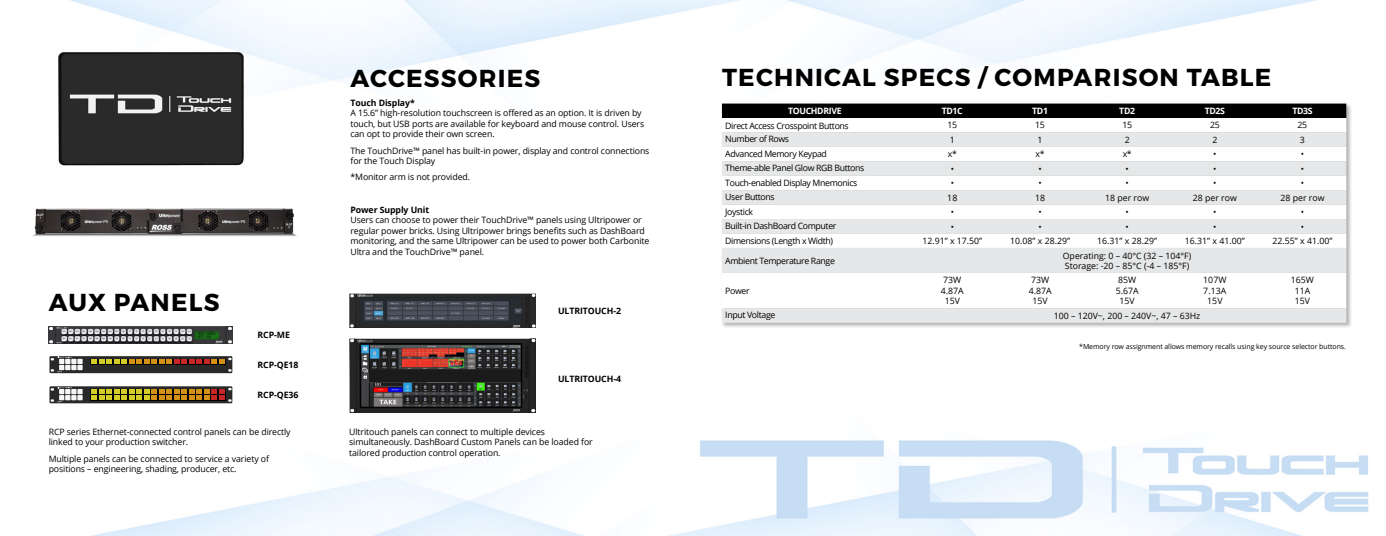
<style>
.page{position:relative;width:1386px;height:536px;background:#fff}
.page>*{position:absolute;margin:0;border:0;box-sizing:border-box;transform-origin:0 0}
.t1{font:700 24.5px "Montserrat";letter-spacing:.05em;color:#000}
.t2{font:8.75px/10.5px "Open Sans";letter-spacing:-.01em;color:#000}
.t3{font:8.75px "Open Sans";letter-spacing:-.04em;color:#000}
.t4{font:700 8.75px "Open Sans";letter-spacing:-.01em;color:#000}
.t5{font:700 8.75px "Open Sans";letter-spacing:-.04em;color:#fff}
.t6{font:8.75px/10.5px "Open Sans";letter-spacing:.01em;color:#000;text-align:center}
.t7{font:7px "Open Sans";letter-spacing:-.01em;color:#000}
</style>
<div class="page">
<img style="left:32px;top:0;width:1337px;height:536px">
<svg style="left:49px;top:386px;width:183px;height:17px;background:#716033"></svg>
<svg style="left:49px;top:356px;width:183px;height:17px;background:#554837"></svg>
<img style="left:49px;top:326px;width:184px;height:17px">
<img style="left:349px;top:339px;width:186px;height:73px">
<img style="left:349px;top:293px;width:186px;height:34px">
<div style="left:721px;top:103px;width:632px;height:226px;background:#000;opacity:.3"></div>
<div style="left:722px;top:103px;width:624px;height:15px;background:#000"></div>
<svg style="left:722px;top:118px;width:624px;height:14px"></svg>
<svg style="left:722px;top:132px;width:624px;height:190px;fill:#e6e7e8"></svg>
<h1 class="t1" style="left:49px;top:291px;width:172px">AUX PANELS</h1>
<p class="t4" style="left:258px;top:331px;width:34px">RCP-ME</p>
<p class="t4" style="left:258px;top:361px;width:42px">RCP-QE18</p>
<p class="t4" style="left:258px;top:391px;width:42px">RCP-QE36</p>
<p class="t2" style="left:49px;top:426px;width:244px">RCP series Ethernet-connected control panels can be directly linked to your production switcher.</p>
<p class="t2" style="left:49px;top:453px;width:222px">Multiple panels can be connected to service a variety of positions – engineering, shading, producer, etc.</p>
<h1 class="t1" style="left:351px;top:67px;width:191px">ACCESSORIES</h1>
<h1 class="t1" style="left:722px;top:66px;width:551px">TECHNICAL SPECS / COMPARISON TABLE</h1>
<p class="t4" style="left:350px;top:99px;width:66px">Touch Display*</p>
<p class="t2" style="left:350px;top:108px;width:295px">A 15.6” high-resolution touchscreen is offered as an option. It is driven by touch, but USB ports are available for keyboard and mouse control. Users can opt to provide their own screen.</p>
<p class="t2" style="left:350px;top:145px;width:301px">The TouchDrive™ panel has built-in power, display and control connections for the Touch Display</p>
<p class="t2" style="left:350px;top:172px;width:121px">*Monitor arm is not provided.</p>
<p class="t4" style="left:350px;top:206px;width:80px">Power Supply Unit</p>
<p class="t2" style="left:350px;top:214px;width:300px">Users can choose to power their TouchDrive™ panels using Ultripower or regular power bricks. Using Ultripower brings benefits such as DashBoard monitoring, and the same Ultripower can be used to power both Carbonite Ultra and the TouchDrive™ panel.</p>
<p class="t4" style="left:558px;top:307px;width:65px">ULTRITOUCH-2</p>
<p class="t4" style="left:558px;top:375px;width:65px">ULTRITOUCH-4</p>
<p class="t2" style="left:349px;top:426px;width:245px">Ultritouch panels can connect to multiple devices simultaneously. DashBoard Custom Panels can be loaded for tailored production control operation.</p>
<p class="t5" style="left:788px;top:107px;width:55px">TOUCHDRIVE</p>
<p class="t5" style="left:942px;top:107px;width:23px">TD1C</p>
<p class="t5" style="left:1032px;top:107px;width:17px">TD1</p>
<p class="t5" style="left:1119px;top:107px;width:17px">TD2</p>
<p class="t5" style="left:1205px;top:107px;width:22px">TD2S</p>
<p class="t5" style="left:1292px;top:107px;width:22px">TD3S</p>
<p class="t3" style="left:725px;top:119px;width:125px">Direct Access Crosspoint Buttons</p>
<p class="t2" style="left:948px;top:119px;width:11px">15</p>
<p class="t2" style="left:1035px;top:119px;width:11px">15</p>
<p class="t2" style="left:1122px;top:119px;width:11px">15</p>
<p class="t2" style="left:1210px;top:119px;width:11px">25</p>
<p class="t2" style="left:1298px;top:119px;width:11px">25</p>
<p class="t3" style="left:725px;top:133px;width:65px">Number of Rows</p>
<p class="t2" style="left:950px;top:134px;width:7px">1</p>
<p class="t2" style="left:1038px;top:134px;width:7px">1</p>
<p class="t2" style="left:1125px;top:134px;width:7px">2</p>
<p class="t2" style="left:1212px;top:134px;width:7px">2</p>
<p class="t2" style="left:1300px;top:134px;width:7px">3</p>
<p class="t3" style="left:725px;top:148px;width:103px">Advanced Memory Keypad</p>
<p class="t2" style="left:948px;top:149px;width:11px">x*</p>
<p class="t2" style="left:1036px;top:149px;width:11px">x*</p>
<p class="t2" style="left:1123px;top:149px;width:11px">x*</p>
<p class="t2" style="left:1213px;top:149px;width:5px">•</p>
<p class="t2" style="left:1301px;top:149px;width:5px">•</p>
<p class="t3" style="left:725px;top:162px;width:141px">Theme-able Panel Glow RGB Buttons</p>
<p class="t2" style="left:951px;top:163px;width:5px">•</p>
<p class="t2" style="left:1038px;top:163px;width:5px">•</p>
<p class="t2" style="left:1126px;top:163px;width:5px">•</p>
<p class="t2" style="left:1213px;top:163px;width:5px">•</p>
<p class="t2" style="left:1301px;top:163px;width:5px">•</p>
<p class="t3" style="left:725px;top:176px;width:134px">Touch-enabled Display Mnemonics</p>
<p class="t2" style="left:951px;top:178px;width:5px">•</p>
<p class="t2" style="left:1038px;top:178px;width:5px">•</p>
<p class="t2" style="left:1126px;top:178px;width:5px">•</p>
<p class="t2" style="left:1213px;top:178px;width:5px">•</p>
<p class="t2" style="left:1301px;top:178px;width:5px">•</p>
<p class="t3" style="left:725px;top:191px;width:51px">User Buttons</p>
<p class="t2" style="left:947px;top:192px;width:12px">18</p>
<p class="t2" style="left:1035px;top:192px;width:12px">18</p>
<p class="t2" style="left:1105px;top:192px;width:46px">18 per row</p>
<p class="t2" style="left:1193px;top:192px;width:46px">28 per row</p>
<p class="t2" style="left:1280px;top:192px;width:46px">28 per row</p>
<p class="t3" style="left:725px;top:205px;width:29px">Joystick</p>
<p class="t2" style="left:951px;top:207px;width:5px">•</p>
<p class="t2" style="left:1038px;top:207px;width:5px">•</p>
<p class="t2" style="left:1126px;top:207px;width:5px">•</p>
<p class="t2" style="left:1213px;top:207px;width:5px">•</p>
<p class="t2" style="left:1301px;top:207px;width:5px">•</p>
<p class="t3" style="left:725px;top:220px;width:113px">Built-in DashBoard Computer</p>
<p class="t2" style="left:951px;top:221px;width:5px">•</p>
<p class="t2" style="left:1038px;top:221px;width:5px">•</p>
<p class="t2" style="left:1126px;top:221px;width:5px">•</p>
<p class="t2" style="left:1213px;top:221px;width:5px">•</p>
<p class="t2" style="left:1301px;top:221px;width:5px">•</p>
<p class="t3" style="left:725px;top:234px;width:109px">Dimensions (Length x Width)</p>
<p class="t2" style="left:922px;top:235px;width:61px">12.91” x 17.50”</p>
<p class="t2" style="left:1010px;top:235px;width:61px">10.08” x 28.29”</p>
<p class="t2" style="left:1097px;top:235px;width:61px">16.31” x 28.29”</p>
<p class="t2" style="left:1185px;top:235px;width:61px">16.31” x 41.00”</p>
<p class="t2" style="left:1273px;top:235px;width:61px">22.55” x 41.00”</p>
<p class="t3" style="left:725px;top:254px;width:111px">Ambient Temperature Range</p>
<p class="t2" style="left:1063px;top:250px;width:130px">Operating: 0 – 40°C (32 – 104°F)<br>Storage: -20 – 85°C (-4 – 185°F)</p>
<p class="t2" style="left:725px;top:285px;width:26px">Power</p>
<p class="t2" style="left:941px;top:275px;width:24px;text-align:center">73W<br>4.87A<br>15V</p>
<p class="t2" style="left:1029px;top:275px;width:24px;text-align:center">73W<br>4.87A<br>15V</p>
<p class="t2" style="left:1116px;top:275px;width:24px;text-align:center">85W<br>5.67A<br>15V</p>
<p class="t6" style="left:1203px;top:275px;width:25px">107W<br>7.13A<br>15V</p>
<p class="t2" style="left:1291px;top:275px;width:25px;text-align:center">165W<br>11A<br>15V</p>
<p class="t3" style="left:725px;top:309px;width:52px">Input Voltage</p>
<p class="t2" style="left:1054px;top:310px;width:148px">100 – 120V~, 200 – 240V~, 47 – 63Hz</p>
<p class="t7" style="left:1079px;top:342px;width:268px">*Memory row assignment allows memory recalls using key source selector buttons.</p>
</div>
